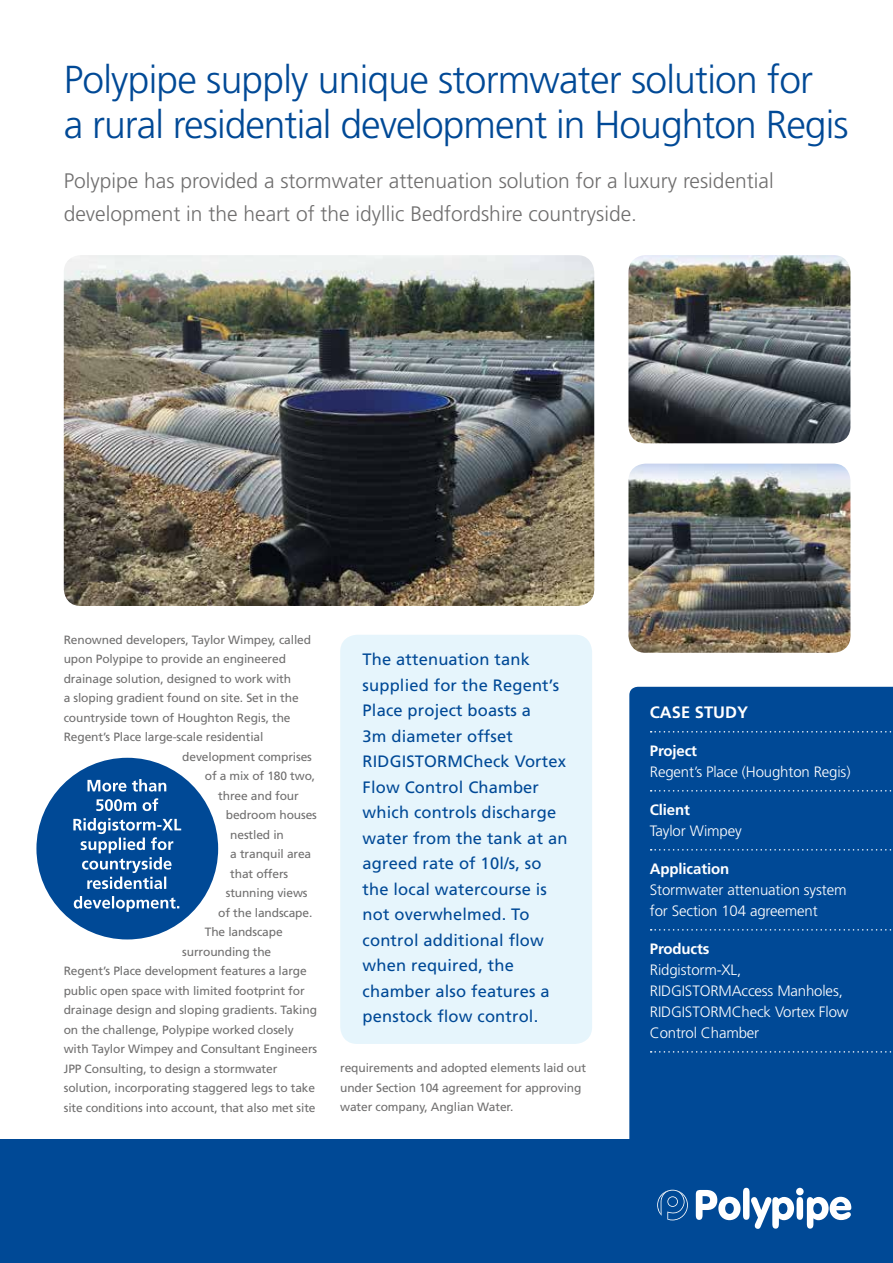
<style>
.page{position:relative;width:893px;height:1263px;background:#fff}
.page>*{position:absolute;margin:0;border:0;box-sizing:border-box;transform-origin:0 0}
.t1{font:300 39px/45px "Frutiger LT Std";letter-spacing:-.025em;color:#004996}
.t2{font:300 21px/33px "Frutiger LT Std";color:#706f6f}
.t3{font:16.5px/25.5px "Frutiger LT Std";letter-spacing:.01em;color:#004996}
.t4{font:700 16.5px "Frutiger LT Std";color:#fff}
.t5{font:300 15px/21px "Frutiger LT Std";letter-spacing:-.01em;color:#fff}
.t6{font:700 15px "Frutiger LT Std";letter-spacing:-.01em;color:#fff}
.t7{font:12px/19.5px "Frutiger LT Std";letter-spacing:-.01em;color:#706f6f}
</style>
<div class="page">
<div style="left:0;top:1140px;width:893px;height:123px;background:#004996"></div>
<div style="left:629px;top:687px;width:264px;height:534px;background:#004996"></div>
<svg style="left:657px;top:1190px;width:31px;height:30px"></svg>
<svg style="left:696px;top:1188px;width:155px;height:41px"></svg>
<svg style="left:651px;top:731px;width:242px;height:1px"></svg>
<svg style="left:651px;top:790px;width:242px;height:1px"></svg>
<svg style="left:651px;top:849px;width:242px;height:1px"></svg>
<svg style="left:651px;top:929px;width:242px;height:1px"></svg>
<svg style="left:651px;top:1051px;width:242px;height:1px"></svg>
<img style="left:628px;top:255px;width:222px;height:188px">
<img style="left:628px;top:464px;width:222px;height:189px">
<img style="left:64px;top:255px;width:530px;height:351px">
<div style="left:34px;top:755px;width:186px;height:187px;background:#004996;border-radius:50%"></div>
<div style="left:32px;top:753px;width:191px;height:191px;border:5px solid #fff;border-radius:50%"></div>
<svg style="left:74px;top:896px;width:105px;height:16px"></svg>
<svg style="left:73px;top:818px;width:108px;height:71px"></svg>
<svg style="left:96px;top:798px;width:62px;height:13px"></svg>
<svg style="left:87px;top:779px;width:79px;height:12px"></svg>
<div style="left:340px;top:635px;width:252px;height:409px;background:#e6f5fc;border-radius:17px"></div>
<h1 class="t1" style="left:64px;top:58px;width:786px">Polypipe supply unique stormwater solution for<br>a rural residential development in Houghton Regis</h1>
<h2 class="t2" style="left:64px;top:165px;width:711px">Polypipe has provided a stormwater attenuation solution for a luxury residential development in the heart of the idyllic Bedfordshire countryside.</h2>
<p class="t7" style="left:64px;top:630px;width:249px">Renowned developers, Taylor Wimpey, called</p>
<p class="t7" style="left:64px;top:649px;width:224px">upon Polypipe to provide an engineered</p>
<p class="t7" style="left:64px;top:669px;width:229px">drainage solution, designed to work with</p>
<p class="t7" style="left:64px;top:688px;width:236px">a sloping gradient found on site. Set in the</p>
<p class="t7" style="left:64px;top:708px;width:228px">countryside town of Houghton Regis, the</p>
<p class="t7" style="left:64px;top:727px;width:201px">Regent’s Place large-scale residential</p>
<p class="t7" style="left:182px;top:747px;width:131px">development comprises</p>
<p class="t7" style="left:205px;top:766px;width:112px">of a mix of 180 two,</p>
<p class="t7" style="left:218px;top:786px;width:82px">three and four</p>
<p class="t7" style="left:226px;top:805px;width:93px">bedroom houses</p>
<p class="t7" style="left:230px;top:825px;width:55px">nestled in</p>
<p class="t7" style="left:230px;top:844px;width:83px">a tranquil area</p>
<p class="t7" style="left:230px;top:864px;width:59px">that offers</p>
<p class="t7" style="left:226px;top:883px;width:83px">stunning views</p>
<p class="t7" style="left:218px;top:903px;width:96px">of the landscape.</p>
<p class="t7" style="left:205px;top:922px;width:79px">The landscape</p>
<p class="t7" style="left:182px;top:942px;width:90px">surrounding the</p>
<p class="t7" style="left:64px;top:961px;width:245px">Regent’s Place development features a large</p>
<p class="t7" style="left:64px;top:981px;width:242px">public open space with limited footprint for</p>
<p class="t7" style="left:64px;top:1000px;width:255px">drainage design and sloping gradients. Taking</p>
<p class="t7" style="left:64px;top:1020px;width:231px">on the challenge, Polypipe worked closely</p>
<p class="t7" style="left:64px;top:1039px;width:255px">with Taylor Wimpey and Consultant Engineers</p>
<p class="t7" style="left:64px;top:1059px;width:215px">JPP Consulting, to design a stormwater</p>
<p class="t7" style="left:64px;top:1078px;width:253px">solution, incorporating staggered legs to take</p>
<p class="t7" style="left:64px;top:1098px;width:253px">site conditions into account, that also met site</p>
<p class="t3" style="left:363px;top:647px;width:206px">The attenuation tank supplied for the Regent’s<br>Place project boasts a<br>3m diameter offset<br>RIDGISTORMCheck Vortex<br>Flow Control Chamber which controls discharge water from the tank at an agreed rate of 10l/s, so the local watercourse is not overwhelmed. To control additional flow when required, the chamber also features a penstock flow control.</p>
<p class="t7" style="left:340px;top:1058px;width:247px">requirements and adopted elements laid out under Section 104 agreement for approving water company, Anglian Water.</p>
<h3 class="t4" style="left:650px;top:703px;width:100px">CASE STUDY</h3>
<p class="t6" style="left:650px;top:742px;width:49px">Project</p>
<p class="t5" style="left:650px;top:762px;width:202px">Regent’s Place (Houghton Regis)</p>
<p class="t6" style="left:650px;top:801px;width:42px">Client</p>
<p class="t5" style="left:650px;top:821px;width:93px">Taylor Wimpey</p>
<p class="t6" style="left:650px;top:860px;width:81px">Application</p>
<p class="t5" style="left:650px;top:880px;width:198px">Stormwater attenuation system for Section 104 agreement</p>
<p class="t6" style="left:650px;top:940px;width:61px">Products</p>
<p class="t5" style="left:650px;top:960px;width:200px">Ridgistorm-XL,<br>RIDGISTORMAccess Manholes,<br>RIDGISTORMCheck Vortex Flow<br>Control Chamber</p>
</div>
